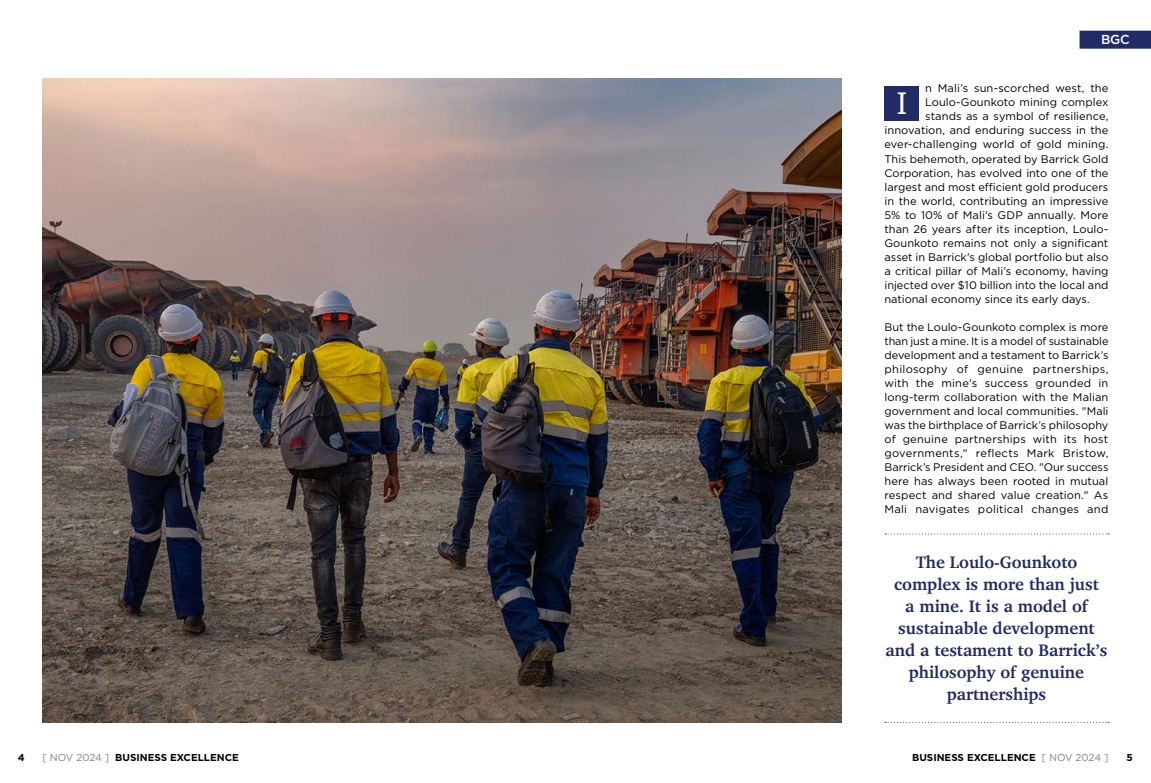
<style>
.page{position:relative;width:1151px;height:783px;background:#fff}
.page>*{position:absolute;margin:0;border:0;box-sizing:border-box;transform-origin:0 0}
.Drop_cap{font:32px "Charter";color:#fff}
.Pullquote{font:700 17px/22px "Charter";color:#222b65;text-align:center}
.Header_folio{font:500 13px "Gotham";color:#fff}
.Body_first_para{font:11px/14px "Gotham";color:#000;text-align:justify}
.t1{font:700 10px "Gotham";color:#000}
.s1{font-weight:400;color:#808080}
</style>
<div class="page">
<img style="left:43px;top:78px;width:799px;height:644px">
<div style="left:884px;top:85px;width:35px;height:35px;background:#222b65"></div>
<div style="left:1079px;top:31px;width:72px;height:18px;background:#222b65"></div>
<svg style="left:885px;top:533px;width:224px;height:1px"></svg>
<svg style="left:885px;top:721px;width:224px;height:1px"></svg>
<p class="Header_folio" style="left:1101px;top:31px;width:30px">BGC</p>
<p class="Body_first_para" style="left:925px;top:81px;width:185px">n Mali’s sun-scorched west, the</p>
<p class="Body_first_para" style="left:925px;top:95px;width:185px">Loulo-Gounkoto mining complex</p>
<p class="Body_first_para" style="left:925px;top:109px;width:185px">stands as a symbol of resilience,</p>
<p class="Body_first_para" style="left:884px;top:123px;width:225px">innovation, and enduring success in the</p>
<p class="Body_first_para" style="left:884px;top:137px;width:225px">ever-challenging world of gold mining.</p>
<p class="Body_first_para" style="left:884px;top:151px;width:225px">This behemoth, operated by Barrick Gold</p>
<p class="Body_first_para" style="left:884px;top:165px;width:225px">Corporation, has evolved into one of the</p>
<p class="Body_first_para" style="left:884px;top:179px;width:225px">largest and most efficient gold producers</p>
<p class="Body_first_para" style="left:884px;top:193px;width:225px">in the world, contributing an impressive</p>
<p class="Body_first_para" style="left:884px;top:207px;width:225px">5% to 10% of Mali’s GDP annually. More</p>
<p class="Body_first_para" style="left:884px;top:221px;width:225px">than 26 years after its inception, Loulo-</p>
<p class="Body_first_para" style="left:884px;top:235px;width:225px">Gounkoto remains not only a significant</p>
<p class="Body_first_para" style="left:884px;top:249px;width:225px">asset in Barrick's global portfolio but also</p>
<p class="Body_first_para" style="left:884px;top:263px;width:225px">a critical pillar of Mali’s economy, having</p>
<p class="Body_first_para" style="left:884px;top:277px;width:225px">injected over $10 billion into the local and</p>
<p class="Body_first_para" style="left:884px;top:291px;width:207px">national economy since its early days.</p>
<p class="Body_first_para" style="left:884px;top:319px;width:225px">But the Loulo-Gounkoto complex is more than just a mine. It is a model of sustainable development and a testament to Barrick’s philosophy of genuine partnerships, with the mine's success grounded in long-term collaboration with the Malian government and local communities. "Mali was the birthplace of Barrick’s philosophy of genuine partnerships with its host governments," reflects Mark Bristow, Barrick’s President and CEO. "Our success here has always been rooted in mutual respect and shared value creation." As Mali navigates political changes and</p>
<p class="Drop_cap" style="left:897px;top:83px;width:12px">I</p>
<p class="Pullquote" style="left:885px;top:550px;width:223px">The Loulo-Gounkoto complex is more than just<br>a mine. It is a model of sustainable development and a testament to Barrick’s philosophy of genuine partnerships</p>
<p class="t1" style="left:18px;top:750px;width:8px">4</p>
<p class="t1" style="left:43px;top:750px;width:198px"><span class="s1">[ NOV 2024 ]</span> BUSINESS EXCELLENCE</p>
<p class="t1" style="left:912px;top:750px;width:198px">BUSINESS EXCELLENCE <span class="s1">[ NOV 2024 ]</span></p>
<p class="t1" style="left:1126px;top:750px;width:8px">5</p>
</div>
